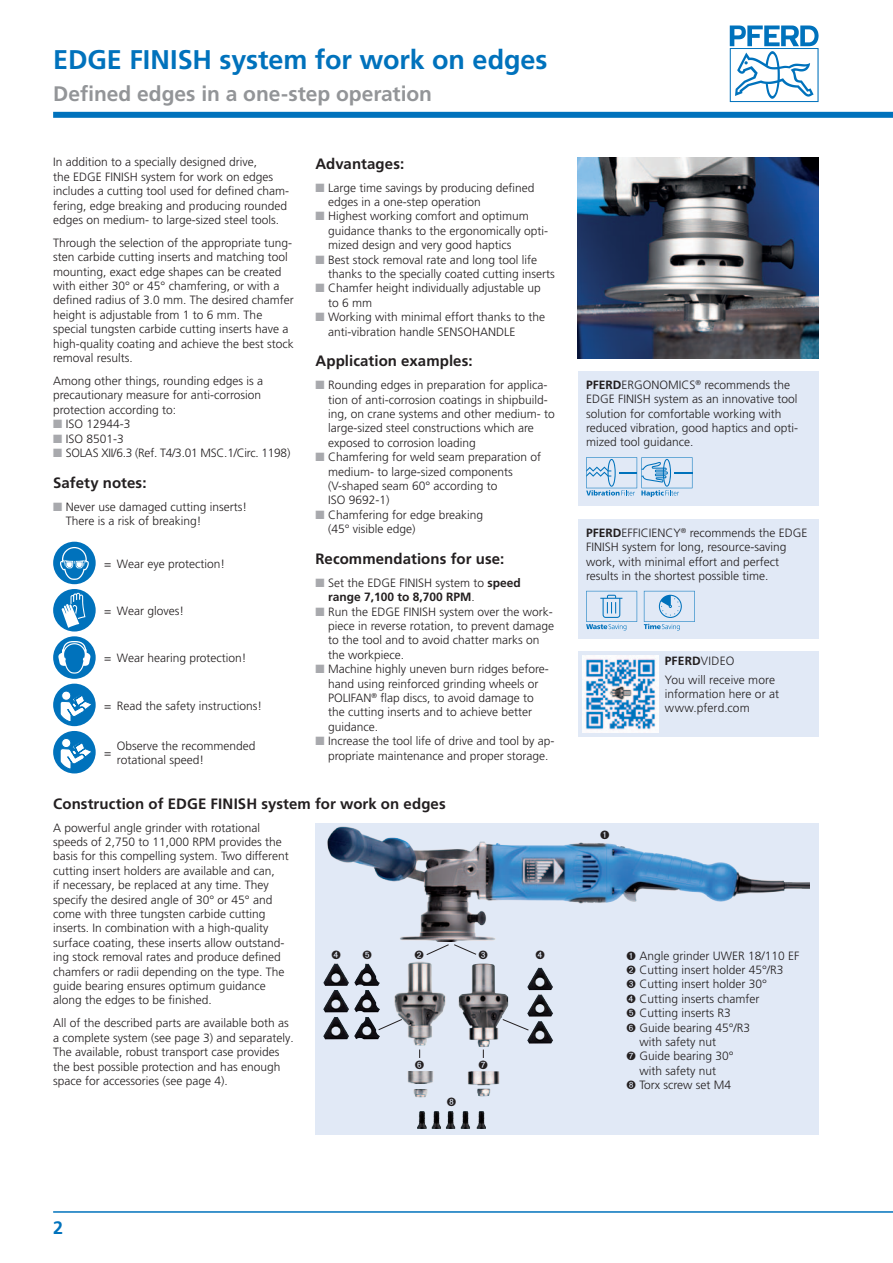
<style>
.page{position:relative;width:893px;height:1263px;background:#fff}
.page>*{position:absolute;margin:0;border:0;box-sizing:border-box;transform-origin:0 0}
.t1{font:700 27px "Frutiger LT Pro";color:#0072bc}
.t2{font:700 21px "Frutiger LT Pro";letter-spacing:-.005em;color:#939598}
.t3{font:700 18px "Frutiger LT Pro";color:#0072bc}
.t4{font:700 15px "Frutiger LT Pro";letter-spacing:.005em;color:#231f20}
.t5{font:300 12px/14.4px "Frutiger LT Pro";color:#231f20}
.t6{font:300 12px "Frutiger LT Pro";letter-spacing:-.02em;color:#231f20}
.s1{color:#a8a9ad}
.s2{font-weight:700}
</style>
<div class="page">
<svg style="left:730px;top:26px;width:89px;height:76px"></svg>
<div style="left:53px;top:112px;width:840px;height:6px;background:#0072bc"></div>
<hr style="left:53px;top:1211px;width:840px;height:2px;background:#0072bc">
<div style="left:53px;top:542px;width:43px;height:42px;background:#0072bc;border-radius:50%"></div>
<svg style="left:60px;top:547px;width:29px;height:33px"></svg>
<div style="left:53px;top:589px;width:43px;height:42px;background:#0072bc;border-radius:50%"></div>
<svg style="left:62px;top:593px;width:23px;height:35px"></svg>
<div style="left:53px;top:636px;width:43px;height:43px;background:#0072bc;border-radius:50%"></div>
<svg style="left:58px;top:641px;width:33px;height:33px"></svg>
<div style="left:53px;top:684px;width:43px;height:42px;background:#0072bc;border-radius:50%"></div>
<svg style="left:60px;top:691px;width:33px;height:31px"></svg>
<div style="left:53px;top:731px;width:43px;height:42px;background:#0072bc;border-radius:50%"></div>
<svg style="left:60px;top:738px;width:33px;height:31px"></svg>
<div style="left:578px;top:371px;width:241px;height:135px;background:#e1e9f6"></div>
<svg style="left:586px;top:457px;width:106px;height:40px"></svg>
<div style="left:578px;top:519px;width:241px;height:120px;background:#e1e9f6"></div>
<svg style="left:586px;top:591px;width:51px;height:40px"></svg>
<svg style="left:644px;top:591px;width:51px;height:40px"></svg>
<div style="left:315px;top:823px;width:504px;height:311px;background:#e1e9f6"></div>
<img style="left:327px;top:826px;width:482px;height:115px">
<img style="left:394px;top:962px;width:51px;height:84px">
<img style="left:527px;top:1021px;width:26px;height:23px">
<img style="left:458px;top:963px;width:50px;height:84px">
<img style="left:527px;top:968px;width:26px;height:22px">
<img style="left:527px;top:994px;width:26px;height:23px">
<img style="left:354px;top:1017px;width:26px;height:22px">
<img style="left:354px;top:963px;width:26px;height:23px">
<img style="left:354px;top:990px;width:26px;height:22px">
<img style="left:323px;top:1017px;width:26px;height:22px">
<img style="left:323px;top:963px;width:26px;height:23px">
<img style="left:323px;top:990px;width:26px;height:22px">
<svg style="left:378px;top:1018px;width:25px;height:13px"></svg>
<svg style="left:502px;top:1018px;width:27px;height:13px"></svg>
<img style="left:407px;top:1071px;width:26px;height:12px">
<img style="left:413px;top:1089px;width:15px;height:9px">
<img style="left:467px;top:1071px;width:32px;height:14px">
<img style="left:477px;top:1089px;width:14px;height:7px">
<img style="left:578px;top:157px;width:241px;height:201px">
<div style="left:578px;top:651px;width:241px;height:85px;background:#e1e9f6"></div>
<img style="left:582px;top:656px;width:76px;height:76px">
<img style="left:417px;top:1111px;width:10px;height:18px">
<img style="left:476px;top:1111px;width:10px;height:18px">
<img style="left:460px;top:1111px;width:10px;height:18px">
<img style="left:446px;top:1111px;width:9px;height:18px">
<img style="left:431px;top:1111px;width:10px;height:18px">
<svg style="left:600px;top:830px;width:9px;height:9px"></svg>
<svg style="left:426px;top:944px;width:51px;height:11px"></svg>
<svg style="left:419px;top:1049px;width:2px;height:9px"></svg>
<svg style="left:482px;top:1049px;width:2px;height:9px"></svg>
<h1 class="t1" style="left:53px;top:44px;width:496px">EDGE FINISH system for work on edges</h1>
<h2 class="t2" style="left:53px;top:81px;width:380px">Defined edges in a one-step operation</h2>
<p class="t5" style="left:53px;top:155px;width:238px">In addition to a specially designed drive,<br>the EDGE FINISH system for work on edges includes a cutting tool used for defined cham&shy;fering, edge breaking and producing rounded edges on medium- to large-sized steel tools.</p>
<p class="t5" style="left:53px;top:236px;width:242px">Through the selection of the appropriate tung&shy;sten carbide cutting inserts and matching tool mounting, exact edge shapes can be created with either 30° or 45° chamfering, or with a defined radius of 3.0 mm. The desired chamfer height is adjustable from 1 to 6 mm. The special tungsten carbide cutting inserts have a high-quality coating and achieve the best stock removal results.</p>
<p class="t5" style="left:53px;top:374px;width:211px">Among other things, rounding edges is a precautionary measure for anti-corrosion protection according to:</p>
<p class="t5" style="left:53px;top:417px;width:79px"><span class="s1">■</span> ISO 12944-3</p>
<p class="t5" style="left:53px;top:431px;width:72px"><span class="s1">■</span> ISO 8501-3</p>
<p class="t6" style="left:53px;top:446px;width:239px"><span class="s1">■</span> SOLAS XII/6.3 (Ref. T4/3.01 MSC.1/Circ. 1198)</p>
<p class="t4" style="left:53px;top:474px;width:95px">Safety notes:</p>
<p class="t5" style="left:66px;top:499px;width:183px;text-indent:-13px"><span class="s1">■</span> Never use damaged cutting inserts!<br>There is a risk of breaking!</p>
<p class="t5" style="left:104px;top:556px;width:122px">= Wear eye protection!</p>
<p class="t5" style="left:104px;top:604px;width:81px">= Wear gloves!</p>
<p class="t5" style="left:104px;top:651px;width:144px">= Wear hearing protection!</p>
<p class="t5" style="left:104px;top:698px;width:160px">= Read the safety instructions!</p>
<p class="t5" style="left:104px;top:746px;width:9px">=</p>
<p class="t5" style="left:117px;top:738px;width:140px">Observe the recommended rotational speed!</p>
<p class="t4" style="left:315px;top:155px;width:90px">Advantages:</p>
<p class="t5" style="left:328px;top:180px;width:208px;text-indent:-13px"><span class="s1">■</span> Large time savings by producing defined edges in a one-step operation</p>
<p class="t5" style="left:328px;top:209px;width:222px;text-indent:-13px"><span class="s1">■</span> Highest working comfort and optimum guidance thanks to the ergonomically opti&shy;mized design and very good haptics</p>
<p class="t5" style="left:328px;top:252px;width:228px;text-indent:-13px"><span class="s1">■</span> Best stock removal rate and long tool life thanks to the specially coated cutting inserts</p>
<p class="t5" style="left:328px;top:281px;width:214px;text-indent:-13px"><span class="s1">■</span> Chamfer height individually adjustable up to 6 mm</p>
<p class="t5" style="left:328px;top:310px;width:218px;text-indent:-13px"><span class="s1">■</span> Working with minimal effort thanks to the anti-vibration handle SENSOHANDLE</p>
<p class="t4" style="left:315px;top:352px;width:159px">Application examples:</p>
<p class="t5" style="left:328px;top:378px;width:228px;text-indent:-13px"><span class="s1">■</span> Rounding edges in preparation for applica&shy;tion of anti-corrosion coatings in shipbuild&shy;ing, on crane systems and other medium- to large-sized steel constructions which are exposed to corrosion loading</p>
<p class="t5" style="left:328px;top:450px;width:215px;text-indent:-13px"><span class="s1">■</span> Chamfering for weld seam preparation of medium- to large-sized components (V-shaped seam 60° according to<br>ISO 9692-1)</p>
<p class="t5" style="left:328px;top:507px;width:157px;text-indent:-13px"><span class="s1">■</span> Chamfering for edge breaking (45° visible edge)</p>
<p class="t4" style="left:315px;top:550px;width:190px">Recommendations for use:</p>
<p class="t5" style="left:328px;top:576px;width:194px;text-indent:-13px"><span class="s1">■</span> Set the EDGE FINISH system to <span class="s2">speed range 7,100 to 8,700 RPM</span>.</p>
<p class="t5" style="left:328px;top:604px;width:228px;text-indent:-13px"><span class="s1">■</span> Run the EDGE FINISH system over the work&shy;piece in reverse rotation, to prevent damage to the tool and to avoid chatter marks on the workpiece.</p>
<p class="t5" style="left:328px;top:662px;width:222px;text-indent:-13px"><span class="s1">■</span> Machine highly uneven burn ridges before&shy;hand using reinforced grinding wheels or POLIFAN<sup>®</sup> flap discs, to avoid damage to the cutting inserts and to achieve better guidance.</p>
<p class="t5" style="left:315px;top:734px;width:241px;text-align:center"><span class="s1">■</span> Increase the tool life of drive and tool by ap&shy;propriate maintenance and proper storage.</p>
<p class="t4" style="left:53px;top:795px;width:394px">Construction of EDGE FINISH system for work on edges</p>
<p class="t5" style="left:53px;top:820px;width:237px">A powerful angle grinder with rotational speeds of 2,750 to 11,000 RPM provides the basis for this compelling system. Two different cutting insert holders are available and can,<br>if necessary, be replaced at any time. They specify the desired angle of 30° or 45° and come with three tungsten carbide cutting inserts. In combination with a high-quality surface coating, these inserts allow outstand&shy;ing stock removal rates and produce defined chamfers or radii depending on the type. The guide bearing ensures optimum guidance along the edges to be finished.</p>
<p class="t5" style="left:53px;top:1016px;width:242px">All of the described parts are available both as a complete system (see page 3) and separately.<br>The available, robust transport case provides the best possible protection and has enough space for accessories (see page 4).</p>
<p class="t5" style="left:586px;top:377px;width:213px"><span class="s2">PFERD</span>ERGONOMICS<sup>®</sup> recommends the EDGE FINISH system as an innovative tool solution for comfortable working with reduced vibration, good haptics and opti&shy;mized tool guidance.</p>
<p class="t5" style="left:586px;top:525px;width:223px"><span class="s2">PFERD</span>EFFICIENCY<sup>®</sup> recommends the EDGE FINISH system for long, resource-saving work, with minimal effort and perfect results in the shortest possible time.</p>
<p class="t5" style="left:665px;top:651px;width:112px;line-height:18.6px"><span class="s2">PFERD</span>VIDEO<br>You will receive more</p>
<p class="t5" style="left:665px;top:687px;width:116px">information here or at www.pferd.com</p>
<p class="t5" style="left:627px;top:948px;width:174px">➊ Angle grinder UWER 18/110 EF</p>
<p class="t5" style="left:627px;top:963px;width:158px">➋ Cutting insert holder 45°/R3</p>
<p class="t5" style="left:627px;top:977px;width:142px">➌ Cutting insert holder 30°</p>
<p class="t5" style="left:627px;top:991px;width:134px">➍ Cutting inserts chamfer</p>
<p class="t5" style="left:627px;top:1006px;width:106px">➎ Cutting inserts R3</p>
<p class="t5" style="left:627px;top:1020px;width:125px">➏ Guide bearing 45°/R3</p>
<p class="t5" style="left:639px;top:1035px;width:78px">with safety nut</p>
<p class="t5" style="left:627px;top:1049px;width:108px">➐ Guide bearing 30°</p>
<p class="t5" style="left:639px;top:1063px;width:78px">with safety nut</p>
<p class="t5" style="left:627px;top:1078px;width:106px">➑ Torx screw set M4</p>
<h3 class="t3" style="left:53px;top:1217px;width:12px">2</h3>
</div>
